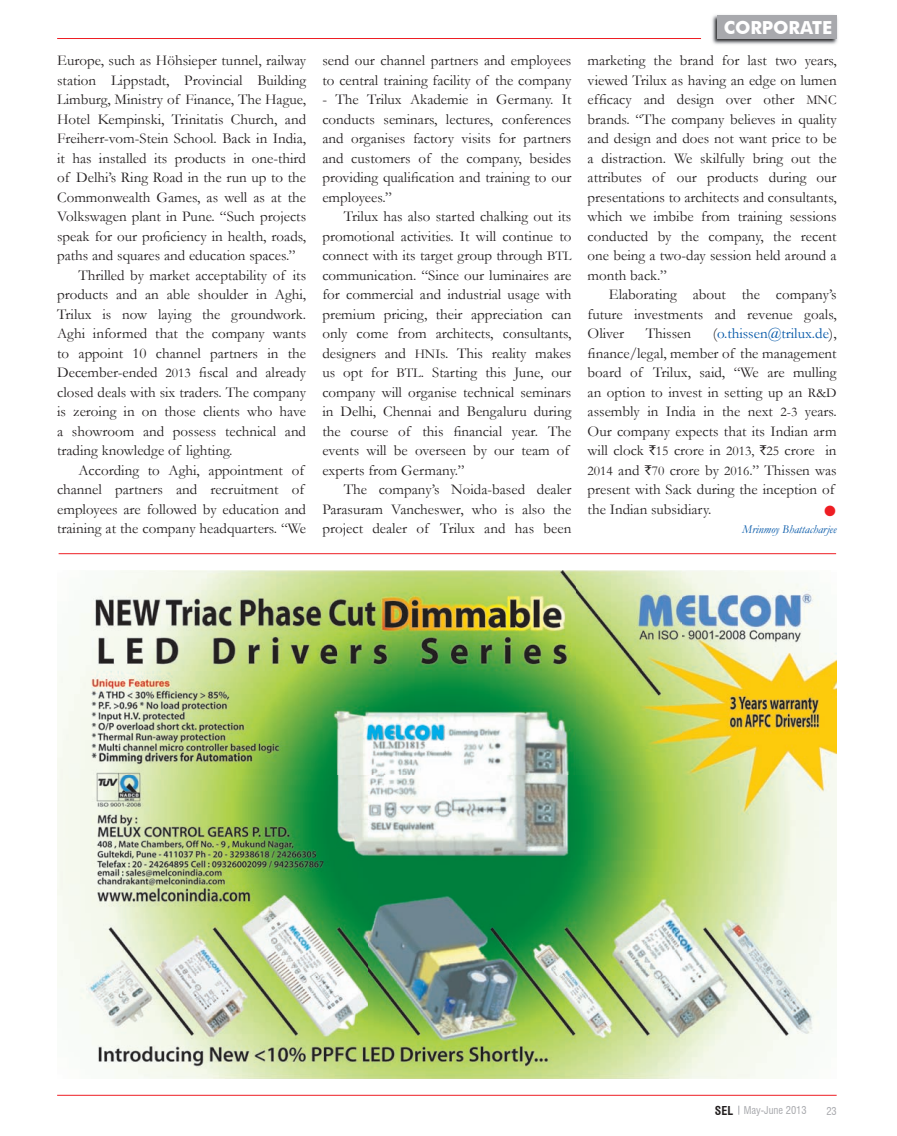
<style>
.page{position:relative;width:897px;height:1136px;background:#fff}
.page>*{position:absolute;margin:0;border:0;box-sizing:border-box;transform-origin:0 0}
.t1{font:700 18px "Futura BT";letter-spacing:-.005em;color:#fff}
.t2{font:15px/19.5px "Garamond";color:#231f20;text-align:justify}
.t3{font:italic 12px "Garamond";color:#0155a7}
.t4{font:condensed 10.5px "Swiss 721 BT";color:#a8a9ad}
.t5{font:10.5px "Webdings";color:#ee1d23}
.s1{font-size:13.5px}
.s2{color:#0155a7}
.s3{font-family:"Rupee Foradian";font-size:13.5px}
.s4{font-weight:700;font-size:12px;color:#231f20}
</style>
<div class="page">
<img style="left:712px;top:15px;width:126px;height:30px">
<div style="left:717px;top:16px;width:119px;height:23px;background:#a8a9ad"></div>
<hr style="left:57px;top:38px;width:643px;height:1px;background:#ee1d23">
<hr style="left:57px;top:1095px;width:779px;height:1px;background:#ee1d23">
<hr style="left:59px;top:553px;width:776px;height:1px;background:#ee1d23">
<img style="left:58px;top:571px;width:778px;height:508px">
<p class="t2" style="left:57px;top:51px;width:250px">Europe, such as Höhsieper tunnel, railway</p>
<p class="t2" style="left:57px;top:70px;width:250px">station Lippstadt, Provincial Building</p>
<p class="t2" style="left:57px;top:90px;width:250px">Limburg, Ministry of Finance, The Hague,</p>
<p class="t2" style="left:57px;top:109px;width:250px">Hotel Kempinski, Trinitatis Church, and</p>
<p class="t2" style="left:57px;top:129px;width:250px">Freiherr-vom-Stein School. Back in India,</p>
<p class="t2" style="left:57px;top:148px;width:250px">it has installed its products in one-third</p>
<p class="t2" style="left:57px;top:168px;width:250px">of Delhi’s Ring Road in the run up to the</p>
<p class="t2" style="left:57px;top:187px;width:250px">Commonwealth Games, as well as at the</p>
<p class="t2" style="left:57px;top:207px;width:250px">Volkswagen plant in Pune. “Such projects</p>
<p class="t2" style="left:57px;top:226px;width:250px">speak for our proficiency in health, roads,</p>
<p class="t2" style="left:57px;top:246px;width:240px">paths and squares and education spaces.”</p>
<p class="t2" style="left:78px;top:265px;width:229px">Thrilled by market acceptability of its</p>
<p class="t2" style="left:57px;top:285px;width:250px">products and an able shoulder in Aghi,</p>
<p class="t2" style="left:57px;top:304px;width:250px">Trilux is now laying the groundwork.</p>
<p class="t2" style="left:57px;top:324px;width:250px">Aghi informed that the company wants</p>
<p class="t2" style="left:57px;top:343px;width:250px">to appoint 10 channel partners in the</p>
<p class="t2" style="left:57px;top:363px;width:250px">December-ended <span class="s1">2013</span> fiscal and already</p>
<p class="t2" style="left:57px;top:382px;width:250px">closed deals with six traders. The company</p>
<p class="t2" style="left:57px;top:402px;width:250px">is zeroing in on those clients who have</p>
<p class="t2" style="left:57px;top:421px;width:250px">a showroom and possess technical and</p>
<p class="t2" style="left:57px;top:441px;width:177px">trading knowledge of lighting.</p>
<p class="t2" style="left:78px;top:460px;width:227px">According to Aghi, appointment of</p>
<p class="t2" style="left:57px;top:480px;width:248px">channel partners and recruitment of</p>
<p class="t2" style="left:57px;top:499px;width:250px">employees are followed by education and</p>
<p class="t2" style="left:57px;top:519px;width:250px">training at the company headquarters. “We</p>
<p class="t2" style="left:322px;top:51px;width:250px">send our channel partners and employees to central training facility of the company</p>
<p class="t2" style="left:322px;top:90px;width:250px">- The Trilux Akademie in Germany. It conducts seminars, lectures, conferences and organises factory visits for partners and customers of the company, besides providing qualification and training to our employees.”</p>
<p class="t2" style="left:322px;top:207px;width:250px;text-align:left;text-indent:21px">Trilux has also started chalking out its promotional activities. It will continue to connect with its target group through <span class="s1">BTL </span>communication. “Since our luminaires are for commercial and industrial usage with premium pricing, their appreciation can only come from architects, consultants, designers and <span class="s1">HNI</span>s. This reality makes us opt for <span class="s1">BTL</span>. Starting this June, our company will organise technical seminars in Delhi, Chennai and Bengaluru during the course of this financial year. The events will be overseen by our team of experts from Germany.”</p>
<p class="t2" style="left:322px;top:480px;width:250px;text-indent:21px">The company’s Noida-based dealer Parasuram Vancheswer, who is also the project dealer of Trilux and has been</p>
<p class="t1" style="left:723px;top:17px;width:110px">CORPORATE</p>
<p class="t2" style="left:587px;top:51px;width:250px">marketing the brand for last two years, viewed Trilux as having an edge on lumen efficacy and design over other <span class="s1">MNC </span>brands. “The company believes in quality and design and does not want price to be a distraction. We skilfully bring out the attributes of our products during our presentations to architects and consultants, which we imbibe from training sessions conducted by the company, the recent one being a two-day session held around a month back.”</p>
<p class="t2" style="left:587px;top:285px;width:250px;text-indent:21px">Elaborating about the company’s future investments and revenue goals, Oliver</p>
<p class="t2" style="left:587px;top:324px;width:250px;text-align:left;text-indent:125px">(<span class="s2">o.thissen@trilux.de</span>), finance/legal, member of the management board of Trilux, said, “We are mulling an option to invest in setting up an <span class="s1">R&amp;D </span>assembly in India in the next <span class="s1">2-3</span> years.<br>Our company expects that its Indian arm will clock <span class="s3">`</span><span class="s1">15</span> crore in <span class="s1">2013,</span> <span class="s3">`</span><span class="s1">25</span> crore in <span class="s1">2014</span> and <span class="s3">`</span><span class="s1">70</span> crore by <span class="s1">2016</span>.” Thissen was present with Sack during the inception of the Indian subsidiary.</p>
<p class="t2" style="left:645px;top:324px;width:47px">Thissen</p>
<p class="t5" style="left:824px;top:506px;width:12px">■</p>
<p class="t3" style="left:741px;top:522px;width:96px">Mrinmoy Bhattacharjee</p>
<p class="t4" style="left:714px;top:1104px;width:93px"><span class="s4">SEL</span> May-June 2013</p>
<p class="t4" style="left:826px;top:1105px;width:12px">23</p>
</div>
